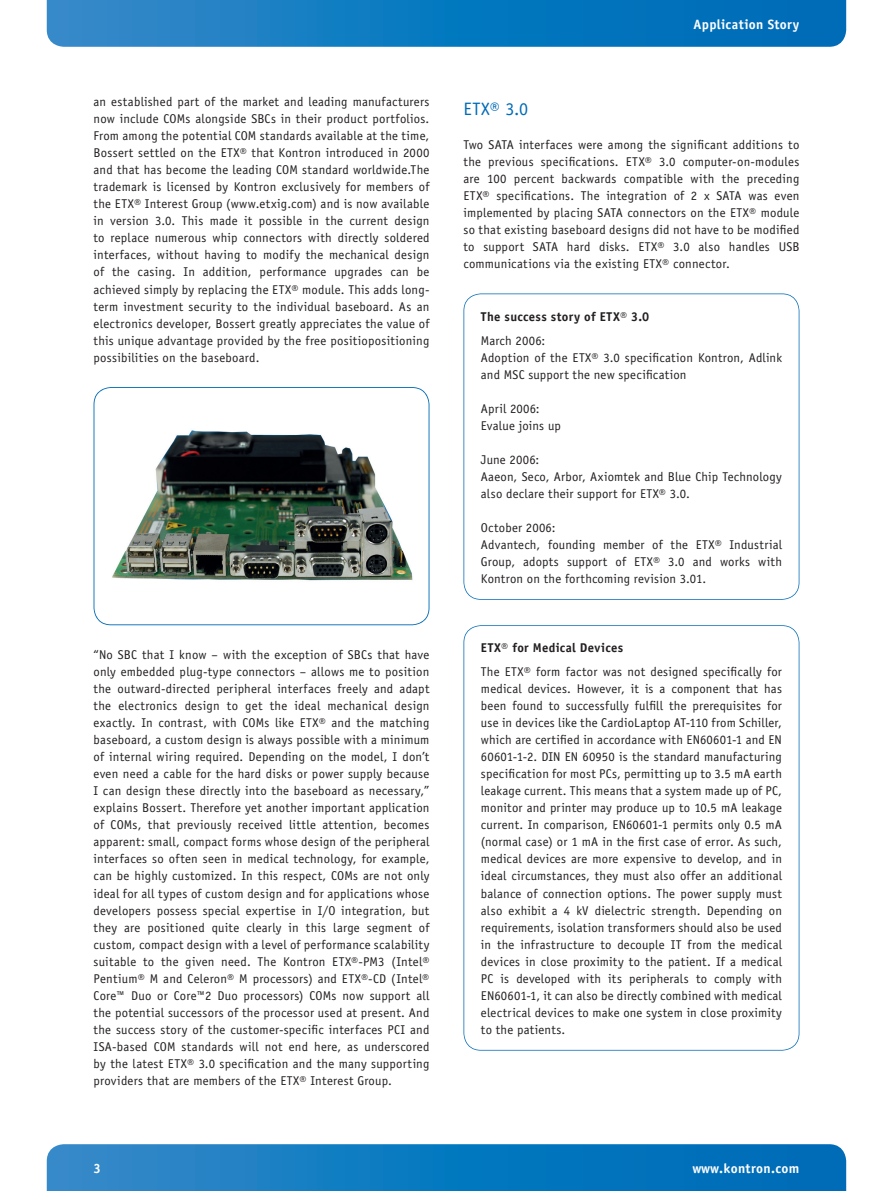
<style>
.page{position:relative;width:893px;height:1191px;background:#fff}
.page>*{position:absolute;margin:0;border:0;box-sizing:border-box;transform-origin:0 0}
.t1{font:18px "Officina Sans";color:#006bb6}
.t2{font:700 13.5px "Officina Sans";letter-spacing:.025em;color:#fff}
.t3{font:12.75px/17px "Officina Sans";letter-spacing:.015em;color:#231f20;text-align:justify}
.t4{font:700 12.75px "Officina Sans";letter-spacing:.025em;color:#231f20}
</style>
<div class="page">
<svg style="left:47px;top:0;width:799px;height:47px;background:#117ac0"></svg>
<svg style="left:47px;top:1144px;width:799px;height:47px;background:#117ac0"></svg>
<img style="left:94px;top:387px;width:335px;height:238px">
<svg style="left:463px;top:293px;width:336px;height:307px"></svg>
<svg style="left:463px;top:625px;width:336px;height:425px"></svg>
<p class="t3" style="left:94px;top:95px;width:337px">an established part of the market and leading manufacturers now include COMs alongside SBCs in their product portfolios.<br>From among the potential COM standards available at the time, Bossert settled on the ETX® that Kontron introduced in 2000 and that has become the leading COM standard worldwide.The trademark is licensed by Kontron exclusively for members of the ETX® Interest Group (www.etxig.com) and is now available in version 3.0. This made it possible in the current design to replace numerous whip connectors with directly soldered interfaces, without having to modify the mechanical design of the casing. In addition, performance upgrades can be achieved simply by replacing the ETX® module. This adds long&shy;term investment security to the individual baseboard. As an electronics developer, Bossert greatly appreciates the value of this unique advantage provided by the free positiopositioning possibilities on the baseboard.</p>
<p class="t3" style="left:94px;top:647px;width:337px">“No SBC that I know – with the exception of SBCs that have only embedded plug-type connectors – allows me to position the outward-directed peripheral interfaces freely and adapt the electronics design to get the ideal mechanical design exactly. In contrast, with COMs like ETX® and the matching baseboard, a custom design is always possible with a minimum of internal wiring required. Depending on the model, I don’t even need a cable for the hard disks or power supply because I can design these directly into the baseboard as necessary,” explains Bossert. Therefore yet another important application of COMs, that previously received little attention, becomes apparent: small, compact forms whose design of the peripheral interfaces so often seen in medical technology, for example, can be highly customized. In this respect, COMs are not only ideal for all types of custom design and for applications whose developers possess special expertise in I/O integration, but they are positioned quite clearly in this large segment of custom, compact design with a level of performance scalability suitable to the given need. The Kontron ETX®-PM3 (Intel® Pentium® M and Celeron® M processors) and ETX®-CD (Intel® Core™ Duo or Core™2 Duo processors) COMs now support all the potential successors of the processor used at present. And the success story of the customer-specific interfaces PCI and ISA-based COM standards will not end here, as underscored by the latest ETX® 3.0 specification and the many supporting providers that are members of the ETX® Interest Group.</p>
<p class="t2" style="left:94px;top:1163px;width:9px">3</p>
<p class="t2" style="left:693px;top:19px;width:108px">Application Story</p>
<h1 class="t1" style="left:463px;top:102px;width:66px">ETX® 3.0</h1>
<p class="t3" style="left:463px;top:137px;width:337px">Two SATA interfaces were among the significant additions to the previous specifications. ETX® 3.0 computer-on-modules are 100 percent backwards compatible with the preceding ETX® specifications. The integration of 2 x SATA was even implemented by placing SATA connectors on the ETX® module so that existing baseboard designs did not have to be modified to support SATA hard disks. ETX® 3.0 also handles USB communications via the existing ETX® connector.</p>
<p class="t4" style="left:481px;top:311px;width:170px">The success story of ETX® 3.0</p>
<p class="t3" style="left:481px;top:333px;width:303px;text-align:left">March 2006:<br>Adoption of the ETX® 3.0 specification Kontron, Adlink and MSC support the new specification</p>
<p class="t3" style="left:481px;top:401px;width:81px">April 2006:<br>Evalue joins up</p>
<p class="t3" style="left:481px;top:452px;width:303px;text-align:left">June 2006:<br>Aaeon, Seco, Arbor, Axiomtek and Blue Chip Technology also declare their support for ETX® 3.0.</p>
<p class="t3" style="left:481px;top:520px;width:303px;text-align:left">October 2006:<br>Advantech, founding member of the ETX® Industrial Group, adopts support of ETX® 3.0 and works with Kontron on the forthcoming revision 3.01.</p>
<p class="t4" style="left:481px;top:643px;width:144px">ETX® for Medical Devices</p>
<p class="t3" style="left:481px;top:664px;width:303px">The ETX® form factor was not designed specifically for medical devices. However, it is a component that has been found to successfully fulfill the prerequisites for use in devices like the CardioLaptop AT-110 from Schiller, which are certified in accordance with EN60601-1 and EN 60601-1-2. DIN EN 60950 is the standard manufacturing specification for most PCs, permitting up to 3.5 mA earth leakage current. This means that a system made up of PC, monitor and printer may produce up to 10.5 mA leakage current. In comparison, EN60601-1 permits only 0.5 mA (normal case) or 1 mA in the first case of error. As such, medical devices are more expensive to develop, and in ideal circumstances, they must also offer an additional balance of connection options. The power supply must also exhibit a 4 kV dielectric strength. Depending on requirements, isolation transformers should also be used in the infrastructure to decouple IT from the medical devices in close proximity to the patient. If a medical PC is developed with its peripherals to comply with EN60601-1, it can also be directly combined with medical electrical devices to make one system in close proximity to the patients.</p>
<p class="t2" style="left:692px;top:1163px;width:109px">www.kontron.com</p>
</div>
